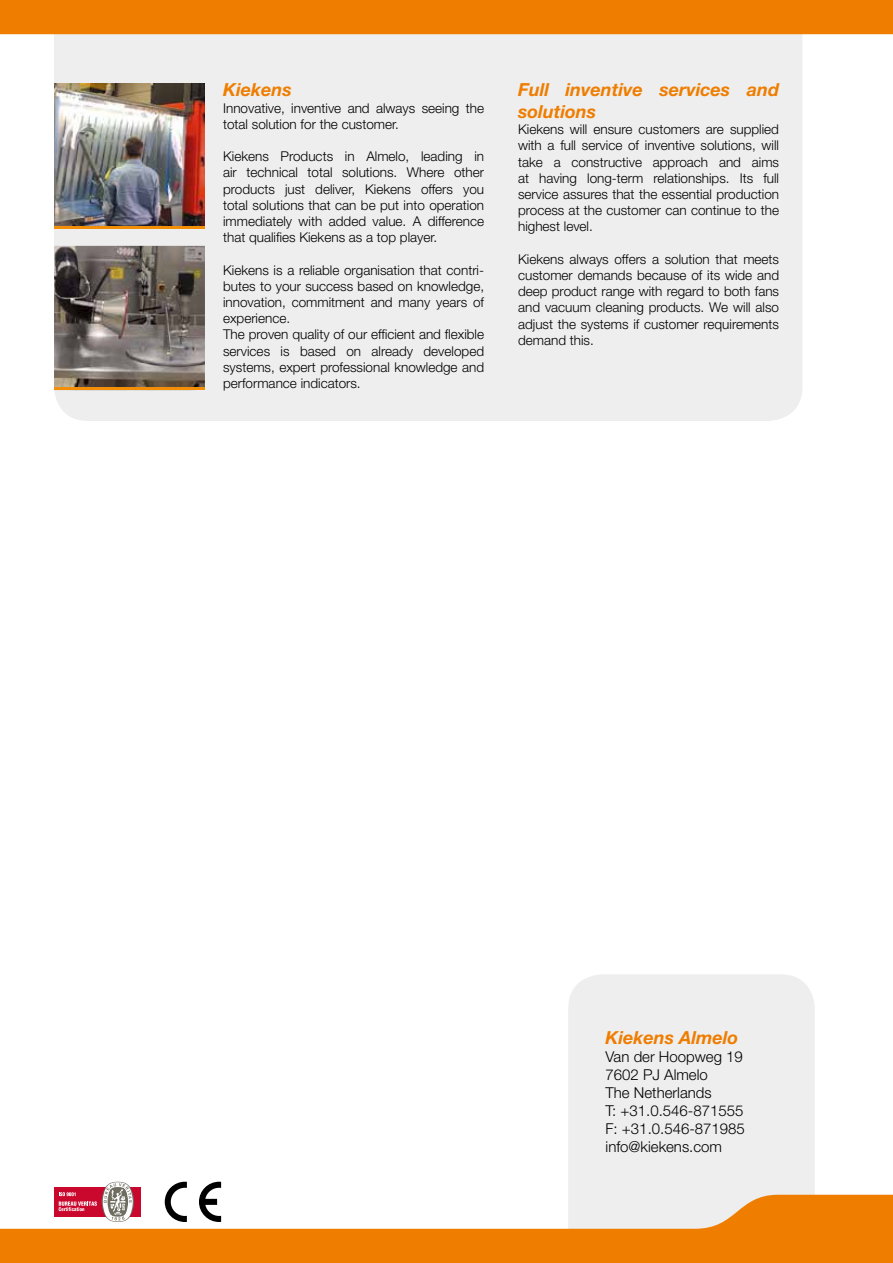
<style>
.page{position:relative;width:893px;height:1263px;background:#fff}
.page>*{position:absolute;margin:0;border:0;box-sizing:border-box;transform-origin:0 0}
.t1{font:italic 700 18px/21.6px "Helvetica Neue LT Std";color:#ef7d00}
.t2{font:300 15px/18px "Helvetica Neue LT Std";color:#000}
.t3{font:300 13.5px/16.2px "Helvetica Neue LT Std";color:#000;text-align:justify}
</style>
<div class="page">
<div style="left:568px;top:974px;width:247px;height:221px;background:#eee"></div>
<div style="left:54px;top:68px;width:748px;height:353px;background:#eee"></div>
<img style="left:54px;top:84px;width:151px;height:142px">
<img style="left:54px;top:246px;width:151px;height:141px">
<hr style="left:54px;top:226px;width:151px;height:3px;background:#f28e08">
<hr style="left:54px;top:387px;width:151px;height:3px;background:#f28e08">
<svg style="left:0;top:0;width:893px;height:68px;background:#efb677"></svg>
<div style="left:54px;top:1187px;width:87px;height:30px;background:#ca082d"></div>
<svg style="left:59px;top:1182px;width:74px;height:13px"></svg>
<svg style="left:166px;top:1182px;width:55px;height:13px"></svg>
<svg style="left:0;top:1195px;width:893px;height:68px;fill:#ef7d00"></svg>
<h1 class="t1" style="left:223px;top:79px;width:70px">Kiekens</h1>
<p class="t3" style="left:223px;top:99px;width:262px">Innovative, inventive and always seeing the total solution for the customer.</p>
<p class="t3" style="left:223px;top:148px;width:262px">Kiekens Products in Almelo, leading in air technical total solutions. Where other products just deliver, Kiekens offers you total solutions that can be put into operation immediately with added value. A difference that qualifies Kiekens as a top player.</p>
<p class="t3" style="left:223px;top:261px;width:262px;text-align:left">Kiekens is a reliable organisation that contri&shy;butes to your success based on knowledge, innovation, commitment and many years of experience.<br>The proven quality of our efficient and flexible services is based on already developed systems, expert professional knowledge and performance indicators.</p>
<h1 class="t1" style="left:518px;top:79px;width:262px">Full inventive services and solutions</h1>
<p class="t3" style="left:518px;top:121px;width:262px">Kiekens will ensure customers are supplied with a full service of inventive solutions, will take a constructive approach and aims at having long-term relationships. Its full service assures that the essential production process at the customer can continue to the highest level.</p>
<p class="t3" style="left:518px;top:251px;width:262px">Kiekens always offers a solution that meets customer demands because of its wide and deep product range with regard to both fans and vacuum cleaning products. We will also adjust the systems if customer requirements demand this.</p>
<h1 class="t1" style="left:606px;top:1026px;width:134px">Kiekens Almelo</h1>
<p class="t2" style="left:606px;top:1047px;width:141px">Van der Hoopweg 19<br>7602 PJ Almelo<br>The Netherlands<br>T: +31.0.546-871555<br>F: +31.0.546-871985 info@kiekens.com</p>
</div>
